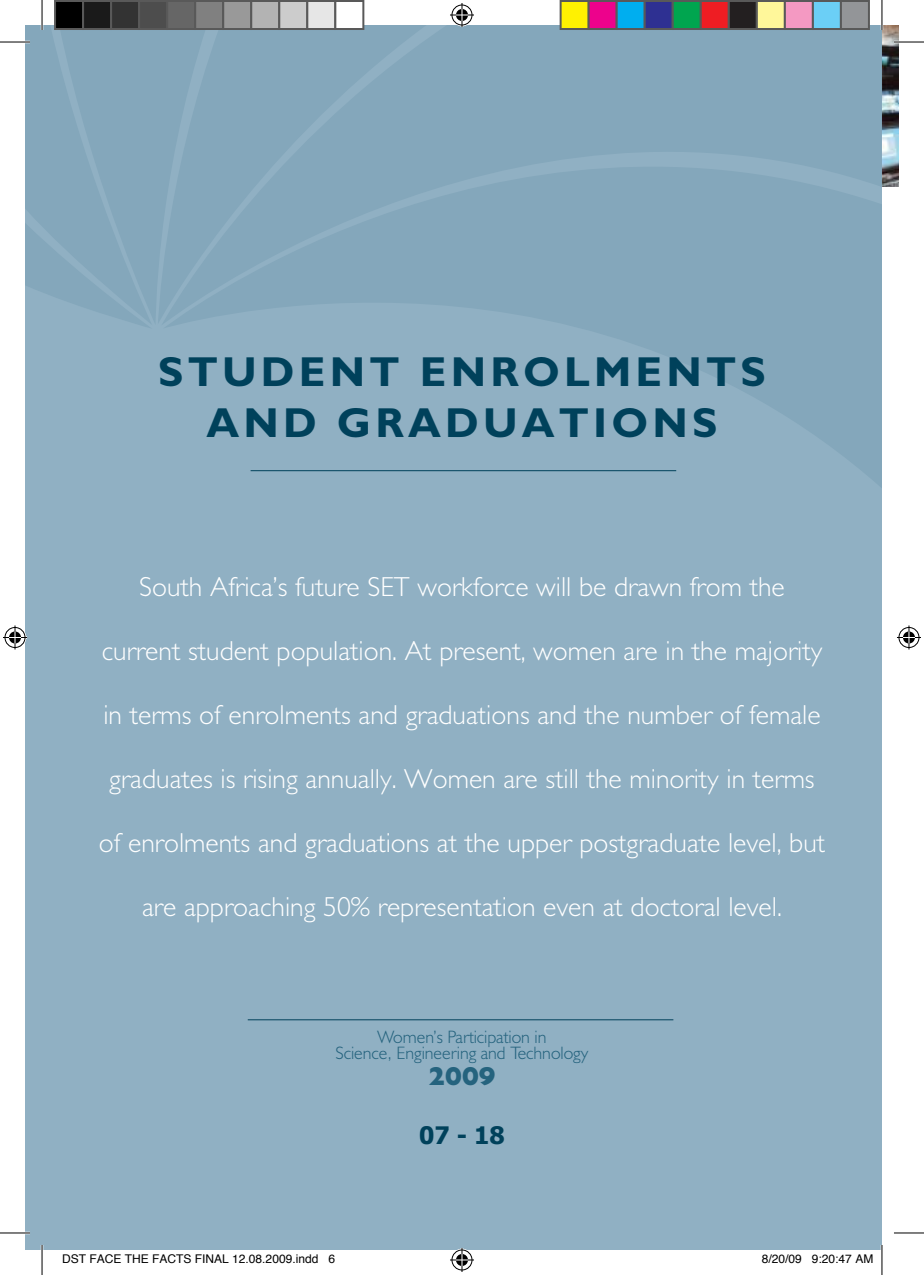
<style>
.page{position:relative;width:924px;height:1275px;background:#fff}
.page>*{position:absolute;margin:0;border:0;box-sizing:border-box;transform-origin:0 0}
.t1{font:700 42px/50.4px "M Gill Sans";letter-spacing:.1em;color:#00415b;text-align:center}
.t2{font:300 27.6px "M Gill Sans";color:#fff}
.t3{font:800 26px "Humanist 521 BT";color:#25637e}
.t4{font:700 24px "Tahoma";color:#00415b}
.t5{font:300 18px/16px "Humanist 521 BT";color:#25637e;text-align:center}
.t6{font:12px "Helvetica";color:#000}
</style>
<div class="page">
<div style="left:25px;top:25px;width:856px;height:1225px;background:#90b0c3"></div>
<div style="left:679px;top:25px;width:202px;height:48px;background:#84a7bb"></div>
<svg style="left:250px;top:73px;width:631px;height:414px"></svg>
<img style="left:881px;top:25px;width:17px;height:162px">
<hr style="left:250px;top:470px;width:426px;height:1px;background:#00415b">
<hr style="left:248px;top:1019px;width:425px;height:1px;background:#00415b">
<hr style="left:893px;top:41px;width:30px;height:2px;background:#fff">
<hr style="left:0;top:1231px;width:30px;height:3px;background:#fff">
<hr style="left:41px;top:1245px;width:2px;height:30px;background:#fff">
<hr style="left:880px;top:0;width:2px;height:30px;background:#fff">
<hr style="left:880px;top:1245px;width:2px;height:30px;background:#fff">
<hr style="left:0;top:42px;width:30px;height:1px;background:#000">
<hr style="left:893px;top:42px;width:30px;height:1px;background:#000">
<hr style="left:0;top:1232px;width:30px;height:1px;background:#000">
<hr style="left:893px;top:1232px;width:30px;height:1px;background:#000">
<hr style="left:42px;top:0;width:1px;height:30px;background:#000">
<hr style="left:42px;top:1245px;width:1px;height:30px;background:#000">
<hr style="left:881px;top:0;width:1px;height:30px;background:#000">
<hr style="left:881px;top:1245px;width:1px;height:30px;background:#000">
<svg style="left:25px;top:3px;width:654px;height:326px"></svg>
<svg style="left:450px;top:1248px;width:24px;height:24px"></svg>
<svg style="left:3px;top:625px;width:24px;height:24px"></svg>
<svg style="left:881px;top:548px;width:39px;height:702px"></svg>
<div style="left:55px;top:1px;width:28px;height:28px;background:#000"></div>
<div style="left:54px;top:0;width:30px;height:30px;border:2px solid #595959"></div>
<div style="left:83px;top:1px;width:28px;height:28px;background:#1a1a1a"></div>
<div style="left:82px;top:0;width:30px;height:30px;border:2px solid #595959"></div>
<div style="left:111px;top:1px;width:28px;height:28px;background:#333"></div>
<div style="left:110px;top:0;width:30px;height:30px;border:2px solid #595959"></div>
<div style="left:139px;top:1px;width:28px;height:28px;background:#4d4d4d"></div>
<div style="left:138px;top:0;width:30px;height:30px;border:2px solid #595959"></div>
<div style="left:167px;top:1px;width:28px;height:28px;background:#666"></div>
<div style="left:166px;top:0;width:30px;height:30px;border:2px solid #595959"></div>
<div style="left:195px;top:1px;width:28px;height:28px;background:#808080"></div>
<div style="left:194px;top:0;width:30px;height:30px;border:2px solid #595959"></div>
<div style="left:223px;top:1px;width:28px;height:28px;background:#999"></div>
<div style="left:222px;top:0;width:30px;height:30px;border:2px solid #595959"></div>
<div style="left:251px;top:1px;width:28px;height:28px;background:#b3b3b3"></div>
<div style="left:250px;top:0;width:30px;height:30px;border:2px solid #595959"></div>
<div style="left:279px;top:1px;width:28px;height:28px;background:#ccc"></div>
<div style="left:278px;top:0;width:30px;height:30px;border:2px solid #595959"></div>
<div style="left:307px;top:1px;width:28px;height:28px;background:#e6e6e6"></div>
<div style="left:306px;top:0;width:30px;height:30px;border:2px solid #595959"></div>
<div style="left:335px;top:1px;width:28px;height:28px;background:#fff"></div>
<div style="left:334px;top:0;width:30px;height:30px;border:2px solid #595959"></div>
<div style="left:560px;top:1px;width:28px;height:28px;background:#fff101"></div>
<div style="left:559px;top:0;width:30px;height:30px;border:2px solid #595959"></div>
<div style="left:588px;top:1px;width:28px;height:28px;background:#ed028c"></div>
<div style="left:587px;top:0;width:30px;height:30px;border:2px solid #595959"></div>
<div style="left:616px;top:1px;width:28px;height:28px;background:#00aeef"></div>
<div style="left:615px;top:0;width:30px;height:30px;border:2px solid #595959"></div>
<div style="left:644px;top:1px;width:28px;height:28px;background:#2e3092"></div>
<div style="left:643px;top:0;width:30px;height:30px;border:2px solid #595959"></div>
<div style="left:672px;top:1px;width:28px;height:28px;background:#00a54f"></div>
<div style="left:671px;top:0;width:30px;height:30px;border:2px solid #595959"></div>
<div style="left:700px;top:1px;width:28px;height:28px;background:#ee1d23"></div>
<div style="left:699px;top:0;width:30px;height:30px;border:2px solid #595959"></div>
<div style="left:728px;top:1px;width:28px;height:28px;background:#231f20"></div>
<div style="left:727px;top:0;width:30px;height:30px;border:2px solid #595959"></div>
<div style="left:756px;top:1px;width:28px;height:28px;background:#fff79a"></div>
<div style="left:755px;top:0;width:30px;height:30px;border:2px solid #595959"></div>
<div style="left:784px;top:1px;width:28px;height:28px;background:#f499c2"></div>
<div style="left:783px;top:0;width:30px;height:30px;border:2px solid #595959"></div>
<div style="left:812px;top:1px;width:28px;height:28px;background:#6bcff6"></div>
<div style="left:811px;top:0;width:30px;height:30px;border:2px solid #595959"></div>
<div style="left:840px;top:1px;width:28px;height:28px;background:#939598"></div>
<div style="left:839px;top:0;width:30px;height:30px;border:2px solid #595959"></div>
<h1 class="t1" style="left:158px;top:347px;width:609px">STUDENT ENROLMENTS<br>AND GRADUATIONS</h1>
<p class="t2" style="left:139px;top:571px;width:647px">South Africa’s future SET workforce will be drawn from the</p>
<p class="t2" style="left:102px;top:635px;width:721px">current student population. At present, women are in the majority</p>
<p class="t2" style="left:103px;top:699px;width:718px">in terms of enrolments and graduations and the number of female</p>
<p class="t2" style="left:109px;top:763px;width:706px">graduates is rising annually. Women are still the minority in terms</p>
<p class="t2" style="left:99px;top:827px;width:727px">of enrolments and graduations at the upper postgraduate level, but</p>
<p class="t2" style="left:142px;top:891px;width:641px">are approaching 50% representation even at doctoral level.</p>
<p class="t5" style="left:335px;top:1028px;width:254px">Women’s Participation in<br>Science, Engineering and Technology</p>
<p class="t3" style="left:428px;top:1059px;width:69px">2009</p>
<p class="t4" style="left:419px;top:1119px;width:87px">07 - 18</p>
<p class="t6" style="left:62px;top:1248px;width:274px">DST FACE THE FACTS FINAL 12.08.2009.indd 6</p>
<p class="t6" style="left:761px;top:1248px;width:113px">8/20/09 9:20:47 AM</p>
</div>
